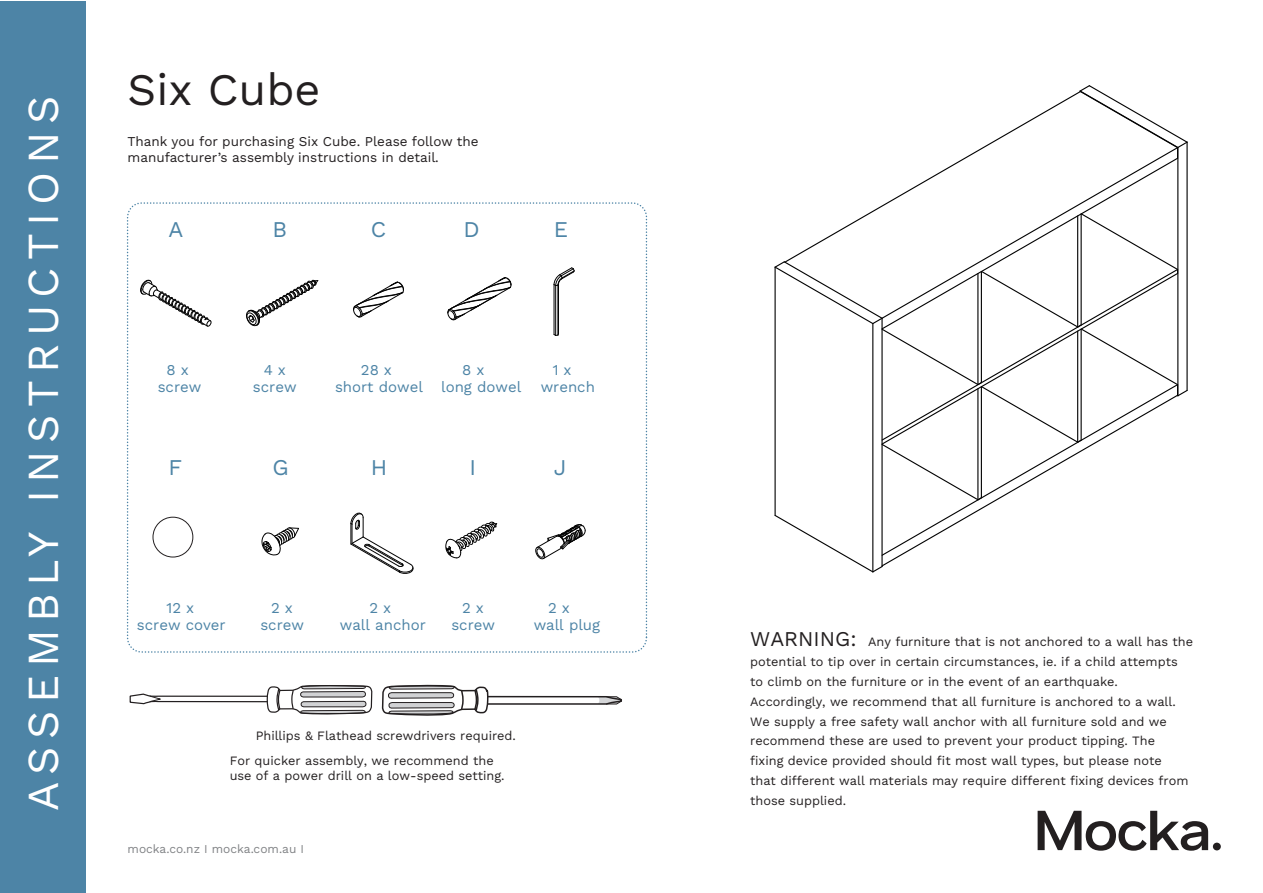
<style>
.page{position:relative;width:1263px;height:893px;background:#fff}
.page>*{position:absolute;margin:0;border:0;box-sizing:border-box;transform-origin:0 0}
.t1{font:45px "Work Sans";color:#231f20}
.t2{font:44.25px "Work Sans";letter-spacing:.17em;color:#fff}
.t3{font:22.5px "Work Sans";color:#4d84a6}
.t4{font:15px/16.5px "Work Sans";color:#4d84a6;text-align:center}
.t5{font:13.5px/16.5px "Work Sans";color:#231f20}
.t6{font:12.75px/19.8px "Work Sans";color:#231f20}
.t7{font:12px "Work Sans";color:#808285}
.s1{font-size:21px}
</style>
<div class="page">
<div style="left:0;top:1px;width:85px;height:891px;background:#4d84a6"></div>
<svg style="left:1037px;top:811px;width:171px;height:40px"></svg>
<div style="left:1213px;top:843px;width:8px;height:7px;background:#231f20;border-radius:50%"></div>
<hr style="left:1186px;top:142px;width:2px;height:248px;background:#030303">
<hr style="left:774px;top:267px;width:2px;height:248px;background:#030303">
<hr style="left:872px;top:324px;width:1px;height:248px;background:#030303">
<svg style="left:774px;top:514px;width:109px;height:59px"></svg>
<svg style="left:1081px;top:85px;width:107px;height:73px"></svg>
<svg style="left:1082px;top:146px;width:97px;height:11px"></svg>
<svg style="left:1082px;top:157px;width:97px;height:55px"></svg>
<svg style="left:871px;top:90px;width:211px;height:122px"></svg>
<svg style="left:880px;top:501px;width:116px;height:56px"></svg>
<svg style="left:774px;top:212px;width:414px;height:289px"></svg>
<svg style="left:880px;top:442px;width:299px;height:4px"></svg>
<svg style="left:880px;top:268px;width:299px;height:174px"></svg>
<svg style="left:447px;top:277px;width:65px;height:44px"></svg>
<svg style="left:353px;top:281px;width:51px;height:37px"></svg>
<svg style="left:246px;top:279px;width:73px;height:48px"></svg>
<hr style="left:554px;top:285px;width:1px;height:49px;background:#030303">
<hr style="left:555px;top:286px;width:1px;height:49px;background:#030303">
<hr style="left:557px;top:285px;width:1px;height:50px;background:#030303">
<svg style="left:553px;top:333px;width:6px;height:3px"></svg>
<hr style="left:558px;top:284px;width:1px;height:50px;background:#030303">
<svg style="left:553px;top:267px;width:22px;height:20px"></svg>
<svg style="left:129px;top:512px;width:494px;height:204px"></svg>
<svg style="left:140px;top:279px;width:72px;height:48px"></svg>
<h2 class="t2" style="left:10px;top:811px;width:717px;rotate:-90deg">ASSEMBLY INSTRUCTIONS</h2>
<h1 class="t1" style="left:128px;top:56px;width:194px">Six Cube</h1>
<p class="t5" style="left:128px;top:132px;width:352px">Thank you for purchasing Six Cube. Please follow the manufacturer’s assembly instructions in detail.</p>
<h3 class="t3" style="left:168px;top:212px;width:16px">A</h3>
<h3 class="t3" style="left:272px;top:212px;width:16px">B</h3>
<h3 class="t3" style="left:371px;top:212px;width:17px">C</h3>
<h3 class="t3" style="left:463px;top:212px;width:18px">D</h3>
<h3 class="t3" style="left:554px;top:212px;width:16px">E</h3>
<p class="t4" style="left:158px;top:361px;width:45px">8 x screw</p>
<h3 class="t3" style="left:168px;top:450px;width:15px">F</h3>
<p class="t4" style="left:253px;top:361px;width:45px">4 x screw</p>
<h3 class="t3" style="left:272px;top:450px;width:18px">G</h3>
<p class="t4" style="left:335px;top:361px;width:89px">28 x<br>short dowel</p>
<p class="t4" style="left:441px;top:361px;width:82px;text-align:left;text-indent:21px">8 x<br>long dowel</p>
<p class="t4" style="left:541px;top:361px;width:56px;text-align:left;text-indent:12px">1 x wrench</p>
<h3 class="t3" style="left:371px;top:450px;width:18px">H</h3>
<h3 class="t3" style="left:469px;top:450px;width:8px">I</h3>
<h3 class="t3" style="left:554px;top:450px;width:14px">J</h3>
<p class="t4" style="left:137px;top:599px;width:90px">12 x<br>screw cover</p>
<p class="t4" style="left:260px;top:599px;width:45px">2 x screw</p>
<p class="t4" style="left:340px;top:599px;width:87px">2 x<br>wall anchor</p>
<p class="t4" style="left:451px;top:599px;width:45px">2 x screw</p>
<p class="t4" style="left:534px;top:599px;width:68px;text-align:left;text-indent:15px">2 x wall plug</p>
<p class="t6" style="left:230px;top:722px;width:288px;line-height:25.3px;text-indent:26px">Phillips &amp; Flathead screwdrivers required.<br>For quicker assembly, we recommend the</p>
<p class="t6" style="left:230px;top:765px;width:276px">use of a power drill on a low-speed setting.</p>
<p class="t7" style="left:128px;top:840px;width:178px">mocka.co.nz I mocka.com.au I</p>
<p class="t6" style="left:750px;top:632px;width:444px"><span class="s1">WARNING:</span> Any furniture that is not anchored to a wall has the potential to tip over in certain circumstances, ie. if a child attempts to climb on the furniture or in the event of an earthquake.<br>Accordingly, we recommend that all furniture is anchored to a wall.<br>We supply a free safety wall anchor with all furniture sold and we recommend these are used to prevent your product tipping. The<br>fixing device provided should fit most wall types, but please note<br>that different wall materials may require different fixing devices from those supplied.</p>
</div>
